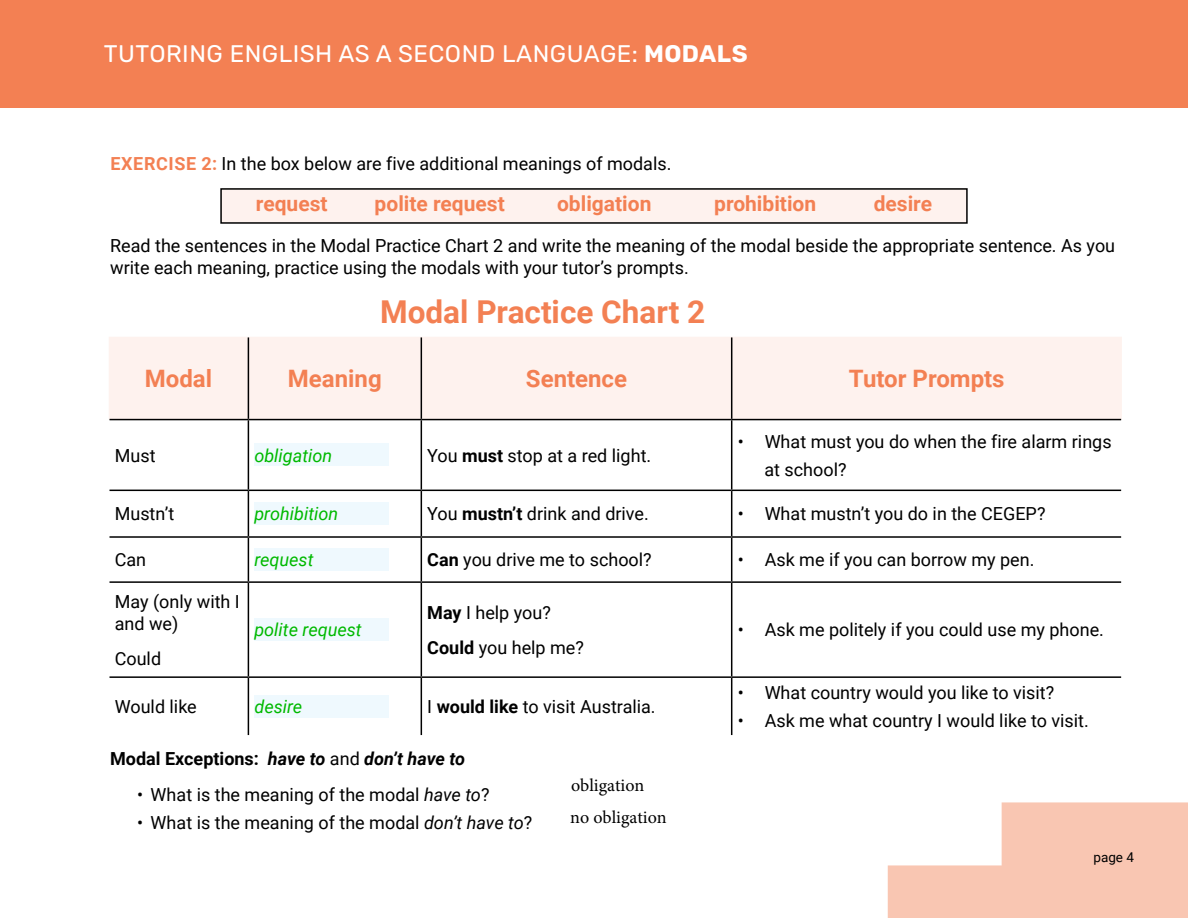
<style>
.page{position:relative;width:1188px;height:918px;background:#fff}
.page>*{position:absolute;margin:0;border:0;box-sizing:border-box;transform-origin:0 0}
.t1{font:700 31.5px "Roboto";color:#f38053}
.t2{font:24px "Rubik";letter-spacing:.02em;color:#fff}
.t3{font:700 24px "Roboto";color:#f38053}
.t4{font:700 21px "Roboto";color:#f38053}
.t5{font:18px/21.6px "Roboto";color:#000}
.t6{font:italic 18px "Roboto";color:#00b900}
.t7{font:italic 700 18px "Roboto";letter-spacing:-.005em;color:#000}
.t8{font:18px/32.4px "Minion Pro";color:#000}
.t9{font:13.5px "Roboto";color:#000}
.s1{font-weight:700}
.s2{font-weight:700;color:#f38053}
.s3{font-style:normal}
.s4{font-weight:400;font-style:normal}
.s5{font-style:italic}
</style>
<div class="page">
<svg style="left:888px;top:802px;width:300px;height:116px"></svg>
<div style="left:0;top:0;width:1188px;height:108px;background:#f38053"></div>
<div style="left:109px;top:337px;width:1013px;height:83px;background:#fef2ee"></div>
<hr style="left:248px;top:420px;width:1px;height:70px;background:#000">
<hr style="left:421px;top:420px;width:1px;height:70px;background:#000">
<hr style="left:731px;top:420px;width:1px;height:70px;background:#000">
<hr style="left:110px;top:490px;width:138px;height:1px;background:#000">
<hr style="left:248px;top:490px;width:173px;height:1px;background:#000">
<hr style="left:248px;top:491px;width:1px;height:45px;background:#000">
<hr style="left:421px;top:490px;width:311px;height:1px;background:#000">
<hr style="left:421px;top:491px;width:1px;height:45px;background:#000">
<hr style="left:732px;top:490px;width:389px;height:1px;background:#000">
<hr style="left:731px;top:491px;width:1px;height:45px;background:#000">
<hr style="left:110px;top:536px;width:138px;height:2px;background:#000">
<hr style="left:248px;top:536px;width:173px;height:2px;background:#000">
<hr style="left:248px;top:538px;width:1px;height:43px;background:#000">
<hr style="left:421px;top:536px;width:311px;height:2px;background:#000">
<hr style="left:421px;top:538px;width:1px;height:43px;background:#000">
<hr style="left:732px;top:536px;width:389px;height:2px;background:#000">
<hr style="left:731px;top:538px;width:1px;height:43px;background:#000">
<hr style="left:110px;top:581px;width:138px;height:2px;background:#000">
<hr style="left:248px;top:581px;width:173px;height:2px;background:#000">
<hr style="left:248px;top:583px;width:1px;height:93px;background:#000">
<hr style="left:421px;top:581px;width:311px;height:2px;background:#000">
<hr style="left:421px;top:583px;width:1px;height:93px;background:#000">
<hr style="left:732px;top:581px;width:389px;height:2px;background:#000">
<hr style="left:731px;top:583px;width:1px;height:93px;background:#000">
<hr style="left:248px;top:337px;width:1px;height:82px;background:#000">
<hr style="left:421px;top:337px;width:1px;height:82px;background:#000">
<hr style="left:731px;top:337px;width:1px;height:82px;background:#000">
<hr style="left:110px;top:419px;width:138px;height:1px;background:#000">
<hr style="left:248px;top:419px;width:173px;height:1px;background:#000">
<hr style="left:421px;top:419px;width:311px;height:1px;background:#000">
<hr style="left:732px;top:419px;width:389px;height:1px;background:#000">
<hr style="left:110px;top:676px;width:138px;height:2px;background:#000">
<hr style="left:248px;top:676px;width:173px;height:2px;background:#000">
<hr style="left:248px;top:678px;width:1px;height:57px;background:#000">
<hr style="left:421px;top:676px;width:311px;height:2px;background:#000">
<hr style="left:421px;top:678px;width:1px;height:57px;background:#000">
<hr style="left:732px;top:676px;width:389px;height:2px;background:#000">
<hr style="left:731px;top:678px;width:1px;height:57px;background:#000">
<div style="left:254px;top:444px;width:135px;height:22px;background:#eff9fe"></div>
<div style="left:254px;top:502px;width:135px;height:23px;background:#eff9fe"></div>
<div style="left:254px;top:548px;width:135px;height:23px;background:#eff9fe"></div>
<div style="left:254px;top:618px;width:135px;height:23px;background:#eff9fe"></div>
<div style="left:254px;top:695px;width:135px;height:23px;background:#eff9fe"></div>
<div style="left:221px;top:189px;width:746px;height:34px;background:#fef2ee"></div>
<div style="left:220px;top:188px;width:748px;height:36px;border:2px solid #000"></div>
<h2 class="t2" style="left:104px;top:41px;width:645px">TUTORING ENGLISH AS A SECOND LANGUAGE: <span class="s1">MODALS</span></h2>
<p class="t5" style="left:110px;top:152px;width:563px"><span class="s2">EXERCISE 2:</span> In the box below are five additional meanings of modals.</p>
<p class="t4" style="left:256px;top:189px;width:73px">request</p>
<p class="t4" style="left:375px;top:189px;width:132px">polite request</p>
<p class="t4" style="left:557px;top:189px;width:96px">obligation</p>
<p class="t4" style="left:714px;top:189px;width:103px">prohibition</p>
<p class="t4" style="left:874px;top:189px;width:60px">desire</p>
<p class="t5" style="left:110px;top:235px;width:1007px">Read the sentences in the Modal Practice Chart 2 and write the meaning of the modal beside the appropriate sentence. As you write each meaning, practice using the modals with your tutor’s prompts.</p>
<h1 class="t1" style="left:380px;top:290px;width:327px">Modal Practice Chart 2</h1>
<h2 class="t3" style="left:145px;top:362px;width:69px">Modal</h2>
<h2 class="t3" style="left:288px;top:362px;width:95px">Meaning</h2>
<h2 class="t3" style="left:526px;top:362px;width:103px">Sentence</h2>
<h2 class="t3" style="left:849px;top:362px;width:157px">Tutor Prompts</h2>
<p class="t5" style="left:115px;top:444px;width:42px">Must</p>
<p class="t6" style="left:254px;top:443px;width:79px">obligation</p>
<p class="t5" style="left:427px;top:444px;width:225px">You <span class="s1">must</span> stop at a red light.</p>
<p class="t5" style="left:764px;top:426px;width:349px;line-height:28.3px;text-indent:-27px">• What must you do when the fire alarm rings at school?</p>
<p class="t5" style="left:115px;top:503px;width:61px">Mustn’t</p>
<p class="t6" style="left:254px;top:501px;width:85px">prohibition</p>
<p class="t5" style="left:427px;top:503px;width:223px">You <span class="s1">mustn’t</span> drink and drive.</p>
<p class="t5" style="left:738px;top:503px;width:309px">• What mustn’t you do in the CEGEP?</p>
<p class="t5" style="left:115px;top:548px;width:33px">Can</p>
<p class="t6" style="left:254px;top:547px;width:61px">request</p>
<p class="t5" style="left:427px;top:548px;width:226px"><span class="s1">Can</span> you drive me to school?</p>
<p class="t5" style="left:738px;top:548px;width:298px">• Ask me if you can borrow my pen.</p>
<p class="t5" style="left:115px;top:590px;width:127px">May (only with I and we)</p>
<p class="t5" style="left:115px;top:647px;width:48px">Could</p>
<p class="t5" style="left:427px;top:594px;width:158px;line-height:35.1px"><span class="s1">May</span> I help you?<br><span class="s1">Could</span> you help me?</p>
<p class="t5" style="left:738px;top:619px;width:368px">• Ask me politely if you could use my phone.</p>
<p class="t6" style="left:254px;top:617px;width:109px">polite request</p>
<p class="t5" style="left:115px;top:695px;width:84px">Would like</p>
<p class="t6" style="left:254px;top:694px;width:49px">desire</p>
<p class="t5" style="left:427px;top:695px;width:230px">I <span class="s1">would like</span> to visit Australia.</p>
<p class="t7" style="left:110px;top:746px;width:356px"><span class="s3">Modal Exceptions:</span> have to <span class="s4">and</span> don’t have to</p>
<p class="t5" style="left:137px;top:783px;width:354px">• What is the meaning of the modal <span class="s5">have to</span>?</p>
<p class="t5" style="left:137px;top:811px;width:397px">• What is the meaning of the modal <span class="s5">don’t have to</span>?</p>
<p class="t8" style="left:570px;top:769px;width:98px">obligation no obligation</p>
<p class="t5" style="left:738px;top:681px;width:318px">• What country would you like to visit?</p>
<p class="t5" style="left:738px;top:710px;width:353px">• Ask me what country I would like to visit.</p>
<p class="t9" style="left:1093px;top:848px;width:42px">page 4</p>
</div>
